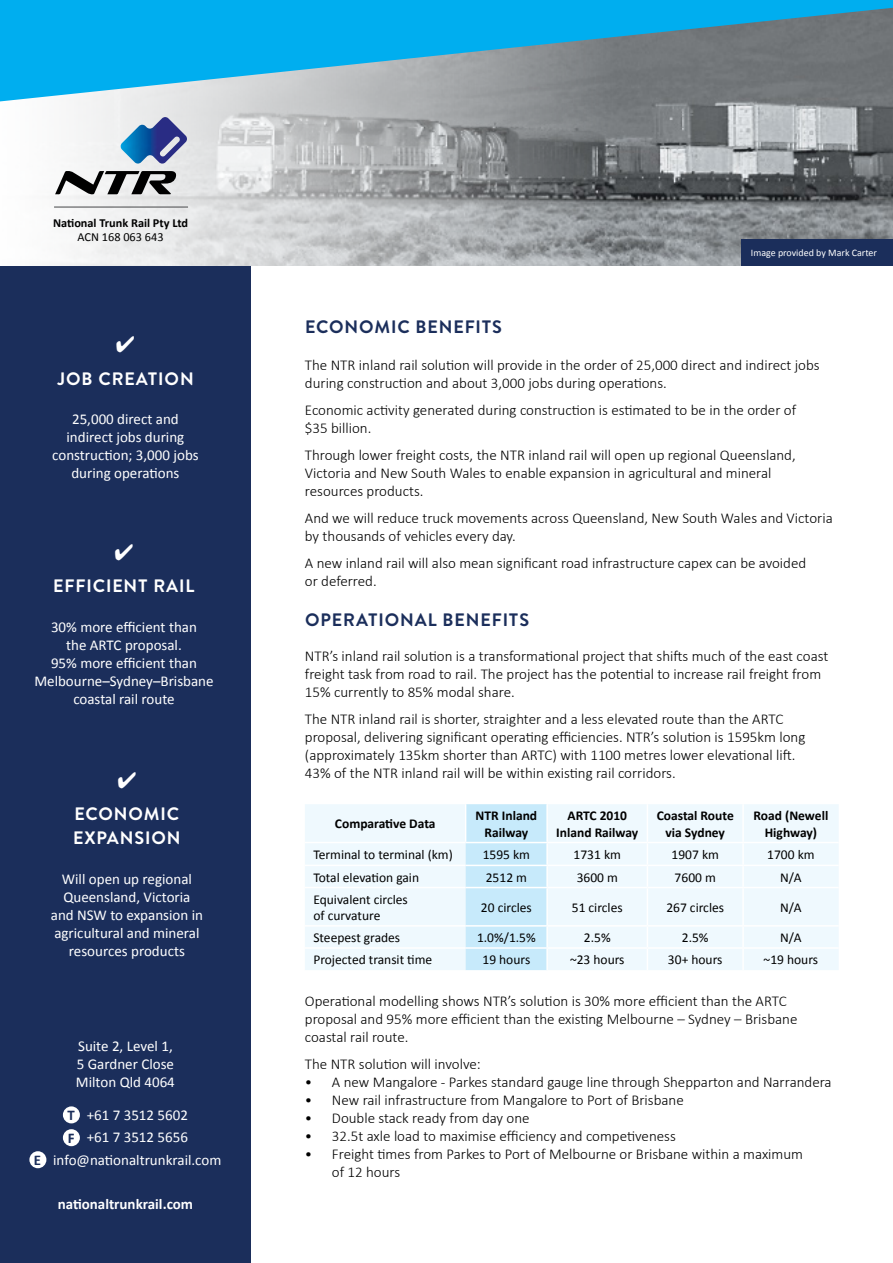
<style>
.page{position:relative;width:893px;height:1263px;background:#fff}
.page>*{position:absolute;margin:0;border:0;box-sizing:border-box;transform-origin:0 0}
.t1{font:700 18px/24px "Brandon Text";letter-spacing:.05em;color:#fff}
.t2{font:700 18px "Brandon Text";letter-spacing:.05em;color:#1b2e5b}
.t3{font:300 15px/18px "Calibri";color:#000}
.t4{font:15px/18px "Calibri";color:#fff;text-align:center}
.t5{font:700 15px "Calibri";color:#fff}
.t6{font:13.5px/16.2px "Calibri";color:#000}
.t7{font:700 13.5px/16.2px "Calibri";color:#000;text-align:center}
.t8{font:700 12.3px "Calibri";color:#000}
.t9{font:12.3px "Calibri";color:#000}
.t10{font:10.05px "Calibri";color:#fff}
.s1{font-weight:700;font-size:14.85px;color:#1b2e5b}
</style>
<div class="page">
<div style="left:0;top:0;width:251px;height:1263px;background:#1b2e5b"></div>
<img style="left:612px;top:101px;width:281px;height:165px">
<svg style="left:0;top:101px;width:612px;height:165px;background:#bfc1c3"></svg>
<svg style="left:0;top:0;width:893px;height:101px;background:#40a0c4"></svg>
<svg style="left:55px;top:171px;width:121px;height:23px;background:#7a7a7a"></svg>
<svg style="left:120px;top:117px;width:67px;height:47px;background:#7491bd"></svg>
<hr style="left:54px;top:206px;width:134px;height:2px;background:#58595b">
<div style="left:63px;top:1129px;width:17px;height:17px;background:#fff;border-radius:50%"></div>
<div style="left:63px;top:1106px;width:17px;height:17px;background:#fff;border-radius:50%"></div>
<div style="left:29px;top:1151px;width:17px;height:17px;background:#fff;border-radius:50%"></div>
<div style="left:305px;top:804px;width:534px;height:166px;background:#eff9fe"></div>
<div style="left:466px;top:804px;width:80px;height:166px;background:#c7eafb"></div>
<hr style="left:465px;top:804px;width:1px;height:38px;background:#fff">
<hr style="left:546px;top:804px;width:2px;height:38px;background:#fff">
<hr style="left:647px;top:804px;width:1px;height:38px;background:#fff">
<hr style="left:742px;top:804px;width:2px;height:38px;background:#fff">
<hr style="left:546px;top:843px;width:2px;height:22px;background:#fff">
<hr style="left:742px;top:843px;width:2px;height:22px;background:#fff">
<hr style="left:546px;top:866px;width:2px;height:21px;background:#fff">
<svg style="left:647px;top:843px;width:1px;height:44px"></svg>
<hr style="left:742px;top:866px;width:2px;height:21px;background:#fff">
<hr style="left:546px;top:888px;width:2px;height:37px;background:#fff">
<hr style="left:647px;top:888px;width:1px;height:37px;background:#fff">
<hr style="left:742px;top:888px;width:2px;height:37px;background:#fff">
<hr style="left:546px;top:927px;width:2px;height:20px;background:#fff">
<hr style="left:742px;top:927px;width:2px;height:20px;background:#fff">
<hr style="left:546px;top:949px;width:2px;height:21px;background:#fff">
<svg style="left:647px;top:927px;width:1px;height:43px"></svg>
<hr style="left:742px;top:949px;width:2px;height:21px;background:#fff">
<hr style="left:305px;top:842px;width:161px;height:1px;background:#fff">
<hr style="left:466px;top:842px;width:81px;height:1px;background:#fff">
<hr style="left:547px;top:842px;width:100px;height:1px;background:#fff">
<hr style="left:647px;top:842px;width:96px;height:1px;background:#fff">
<hr style="left:743px;top:842px;width:96px;height:1px;background:#fff">
<hr style="left:305px;top:865px;width:161px;height:1px;background:#fff">
<hr style="left:466px;top:865px;width:81px;height:1px;background:#fff">
<hr style="left:547px;top:865px;width:100px;height:1px;background:#fff">
<hr style="left:647px;top:865px;width:96px;height:1px;background:#fff">
<hr style="left:743px;top:865px;width:96px;height:1px;background:#fff">
<hr style="left:305px;top:887px;width:161px;height:1px;background:#fff">
<hr style="left:466px;top:887px;width:81px;height:1px;background:#fff">
<hr style="left:547px;top:887px;width:100px;height:1px;background:#fff">
<hr style="left:647px;top:887px;width:96px;height:1px;background:#fff">
<hr style="left:743px;top:887px;width:96px;height:1px;background:#fff">
<hr style="left:305px;top:925px;width:161px;height:2px;background:#fff">
<hr style="left:466px;top:925px;width:81px;height:2px;background:#fff">
<hr style="left:547px;top:925px;width:100px;height:2px;background:#fff">
<hr style="left:647px;top:925px;width:96px;height:2px;background:#fff">
<hr style="left:743px;top:925px;width:96px;height:2px;background:#fff">
<hr style="left:305px;top:947px;width:161px;height:2px;background:#fff">
<hr style="left:466px;top:947px;width:81px;height:2px;background:#fff">
<hr style="left:547px;top:947px;width:100px;height:2px;background:#fff">
<hr style="left:647px;top:947px;width:96px;height:2px;background:#fff">
<hr style="left:743px;top:947px;width:96px;height:2px;background:#fff">
<div style="left:741px;top:239px;width:152px;height:27px;background:#1b2e5b"></div>
<p class="t8" style="left:53px;top:215px;width:137px">National Trunk Rail Pty Ltd</p>
<p class="t9" style="left:78px;top:229px;width:87px">ACN 168 063 643</p>
<p class="t1" style="left:57px;top:366px;width:138px">JOB CREATION</p>
<p class="t4" style="left:52px;top:410px;width:148px">25,000 direct and indirect jobs during construction; 3,000 jobs during operations</p>
<p class="t1" style="left:53px;top:574px;width:143px">EFFICIENT RAIL</p>
<p class="t4" style="left:34px;top:618px;width:181px">30% more efficient than<br>the ARTC proposal.<br>95% more efficient than<br>Melbourne–Sydney–Brisbane coastal rail route</p>
<p class="t1" style="left:73px;top:801px;width:109px">ECONOMIC<br>EXPANSION</p>
<p class="t4" style="left:51px;top:869px;width:154px">Will open up regional<br>Queensland, Victoria and NSW to expansion in agricultural and mineral resources products</p>
<p class="t4" style="left:76px;top:1037px;width:100px;text-align:left">Suite 2, Level 1,<br>5 Gardner Close<br>Milton Qld 4064</p>
<p class="t4" style="left:67px;top:1106px;width:122px"><span class="s1">T</span> +61 7 3512 5602</p>
<p class="t4" style="left:34px;top:1151px;width:189px"><span class="s1">E</span> info@nationaltrunkrail.com</p>
<p class="t5" style="left:58px;top:1194px;width:137px">nationaltrunkrail.com</p>
<p class="t4" style="left:68px;top:1128px;width:122px"><span class="s1">F</span> +61 7 3512 5656</p>
<p class="t10" style="left:751px;top:247px;width:128px">Image provided by Mark Carter</p>
<p class="t2" style="left:305px;top:314px;width:199px">ECONOMIC BENEFITS</p>
<p class="t3" style="left:305px;top:355px;width:516px">The NTR inland rail solution will provide in the order of 25,000 direct and indirect jobs during construction and about 3,000 jobs during operations.</p>
<p class="t3" style="left:305px;top:400px;width:493px">Economic activity generated during construction is estimated to be in the order of $35 billion.</p>
<p class="t3" style="left:305px;top:445px;width:492px">Through lower freight costs, the NTR inland rail will open up regional Queensland,<br>Victoria and New South Wales to enable expansion in agricultural and mineral resources products.</p>
<p class="t3" style="left:305px;top:508px;width:529px">And we will reduce truck movements across Queensland, New South Wales and Victoria by thousands of vehicles every day.</p>
<p class="t3" style="left:305px;top:553px;width:503px">A new inland rail will also mean significant road infrastructure capex can be avoided or deferred.</p>
<p class="t2" style="left:305px;top:607px;width:226px">OPERATIONAL BENEFITS</p>
<p class="t3" style="left:305px;top:646px;width:525px">NTR’s inland rail solution is a transformational project that shifts much of the east coast freight task from road to rail. The project has the potential to increase rail freight from<br>15% currently to 85% modal share.</p>
<p class="t3" style="left:305px;top:709px;width:502px">The NTR inland rail is shorter, straighter and a less elevated route than the ARTC proposal, delivering significant operating efficiencies. NTR’s solution is 1595km long (approximately 135km shorter than ARTC) with 1100 metres lower elevational lift.<br>43% of the NTR inland rail will be within existing rail corridors.</p>
<p class="t7" style="left:335px;top:816px;width:102px">Comparative Data</p>
<p class="t7" style="left:476px;top:808px;width:63px">NTR Inland<br>Railway</p>
<p class="t7" style="left:556px;top:808px;width:83px">ARTC 2010<br>Inland Railway</p>
<p class="t7" style="left:657px;top:808px;width:79px">Coastal Route via Sydney</p>
<p class="t7" style="left:753px;top:808px;width:76px">Road (Newell<br>Highway)</p>
<p class="t6" style="left:313px;top:847px;width:141px">Terminal to terminal (km)</p>
<p class="t6" style="left:483px;top:847px;width:49px">1595 km</p>
<p class="t6" style="left:574px;top:847px;width:49px">1731 km</p>
<p class="t6" style="left:672px;top:847px;width:49px">1907 km</p>
<p class="t6" style="left:767px;top:847px;width:49px">1700 km</p>
<p class="t6" style="left:313px;top:869px;width:107px">Total elevation gain</p>
<p class="t6" style="left:486px;top:869px;width:43px">2512 m</p>
<p class="t6" style="left:577px;top:869px;width:43px">3600 m</p>
<p class="t6" style="left:675px;top:869px;width:43px">7600 m</p>
<p class="t6" style="left:780px;top:869px;width:23px">N/A</p>
<p class="t6" style="left:313px;top:891px;width:96px">Equivalent circles of curvature</p>
<p class="t6" style="left:481px;top:899px;width:52px">20 circles</p>
<p class="t6" style="left:572px;top:899px;width:52px">51 circles</p>
<p class="t6" style="left:666px;top:899px;width:59px">267 circles</p>
<p class="t6" style="left:780px;top:899px;width:23px">N/A</p>
<p class="t6" style="left:313px;top:929px;width:88px">Steepest grades</p>
<p class="t6" style="left:477px;top:929px;width:60px">1.0%/1.5%</p>
<p class="t6" style="left:584px;top:929px;width:28px">2.5%</p>
<p class="t6" style="left:682px;top:929px;width:28px">2.5%</p>
<p class="t6" style="left:780px;top:929px;width:23px">N/A</p>
<p class="t6" style="left:313px;top:951px;width:120px">Projected transit time</p>
<p class="t6" style="left:482px;top:951px;width:49px">19 hours</p>
<p class="t6" style="left:570px;top:951px;width:56px">~23 hours</p>
<p class="t6" style="left:668px;top:951px;width:56px">30+ hours</p>
<p class="t6" style="left:764px;top:951px;width:56px">~19 hours</p>
<p class="t3" style="left:305px;top:991px;width:494px">Operational modelling shows NTR’s solution is 30% more efficient than the ARTC proposal and 95% more efficient than the existing Melbourne – Sydney – Brisbane coastal rail route.</p>
<p class="t3" style="left:305px;top:1054px;width:177px">The NTR solution will involve:</p>
<p class="t3" style="left:305px;top:1072px;width:528px">• A new Mangalore - Parkes standard gauge line through Shepparton and Narrandera</p>
<p class="t3" style="left:305px;top:1090px;width:380px">• New rail infrastructure from Mangalore to Port of Brisbane</p>
<p class="t3" style="left:305px;top:1108px;width:226px">• Double stack ready from day one</p>
<p class="t3" style="left:305px;top:1126px;width:372px">• 32.5t axle load to maximise efficiency and competiveness</p>
<p class="t3" style="left:332px;top:1144px;width:473px;text-indent:-27px">• Freight times from Parkes to Port of Melbourne or Brisbane within a maximum of 12 hours</p>
</div>
